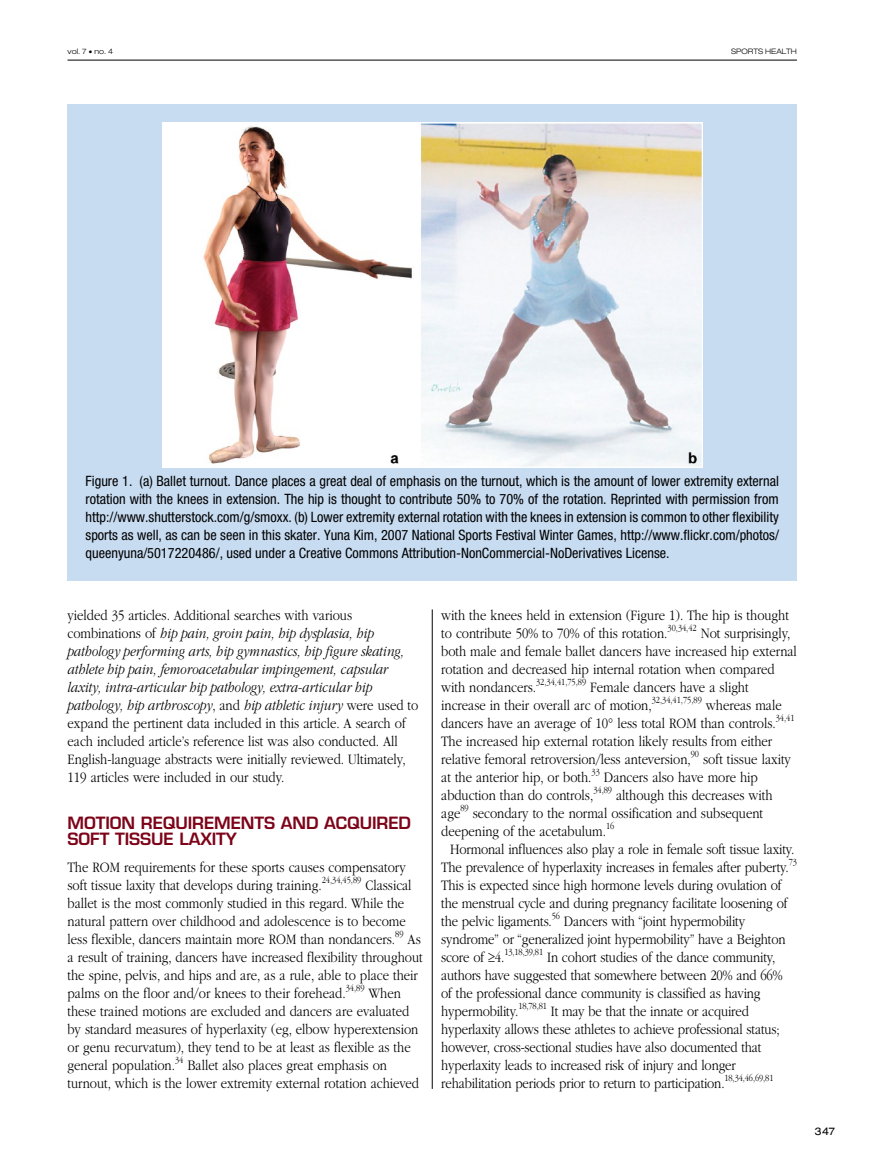
<style>
.page{position:relative;width:878px;height:1175px;background:#fff}
.page>*{position:absolute;margin:0;border:0;box-sizing:border-box;transform-origin:0 0}
.t1{font:600 16.5px/16.5px "Eurostile";letter-spacing:-.005em;color:#7d0318}
.t2{font:300 15px/18px "ITC Garamond Std";color:#000;scale:.85 1}
.t3{font:condensed 14.25px/18px "Helvetica Neue LT Std";color:#000;text-align:justify}
.t4{font:expanded 10.5px "Helvetica Neue LT Std";color:#000}
.t5{font:300 9.75px "ITC Garamond Std";color:#000;scale:.85 1}
.t6{font:300 expanded 7.5px "Helvetica Neue LT Std";color:#000}
.s1{font-style:italic}
</style>
<div class="page">
<hr style="left:68px;top:60px;width:728px;height:1px;background:#000">
<hr style="left:432px;top:609px;width:1px;height:479px;background:#000">
<div style="left:68px;top:104px;width:728px;height:476px;background:#c7dbf1"></div>
<img style="left:162px;top:122px;width:540px;height:346px">
<p class="t6" style="left:68px;top:47px;width:47px">vol. 7 • no. 4</p>
<p class="t6" style="left:731px;top:47px;width:67px">SPORTS HEALTH</p>
<p class="t3" style="left:86px;top:471px;width:695px">Figure 1. (a) Ballet turnout. Dance places a great deal of emphasis on the turnout, which is the amount of lower extremity external rotation with the knees in extension. The hip is thought to contribute 50% to 70% of the rotation. Reprinted with permission from http://www.shutterstock.com/g/smoxx. (b) Lower extremity external rotation with the knees in extension is common to other flexibility sports as well, as can be seen in this skater. Yuna Kim, 2007 National Sports Festival Winter Games, http://www.flickr.com/photos/ queenyuna/5017220486/, used under a Creative Commons Attribution-NonCommercial-NoDerivatives License.</p>
<p class="t2" style="left:68px;top:606px;width:414px">yielded 35 articles. Additional searches with various combinations of <span class="s1">hip pain, groin pain, hip dysplasia, hip pathology performing arts, hip gymnastics, hip figure skating, athlete hip pain, femoroacetabular impingement, capsular laxity, intra-articular hip pathology, extra-articular hip pathology, hip arthroscopy</span>, and <span class="s1">hip athletic injury</span> were used to expand the pertinent data included in this article. A search of each included article’s reference list was also conducted. All English-language abstracts were initially reviewed. Ultimately, 119 articles were included in our study.</p>
<p class="t1" style="left:68px;top:814px;width:345px">MOTION REQUIREMENTS AND ACQUIRED<br>SOFT TISS UE LAXITY</p>
<p class="t2" style="left:68px;top:858px;width:399px">The ROM requirements for these sports causes compensatory soft tissue laxity that develops during training.</p>
<p class="t5" style="left:322px;top:875px;width:48px">24,34,45,89</p>
<p class="t2" style="left:67px;top:876px;width:406px;text-indent:298px">Classical ballet is the most commonly studied in this regard. While the natural pattern over childhood and adolescence is to become less flexible, dancers maintain more ROM than nondancers.</p>
<p class="t5" style="left:395px;top:929px;width:11px">89</p>
<p class="t2" style="left:67px;top:930px;width:419px;text-indent:340px">As a result of training, dancers have increased flexibility throughout the spine, pelvis, and hips and are, as a rule, able to place their palms on the floor and/or knees to their forehead.</p>
<p class="t5" style="left:346px;top:983px;width:24px">34,89</p>
<p class="t2" style="left:67px;top:984px;width:414px;text-indent:301px">When these trained motions are excluded and dancers are evaluated by standard measures of hyperlaxity (eg, elbow hyperextension or genu recurvatum), they tend to be at least as flexible as the general population.</p>
<p class="t5" style="left:175px;top:1055px;width:11px">34</p>
<p class="t2" style="left:67px;top:1056px;width:415px;text-indent:120px">Ballet also places great emphasis on turnout, which is the lower extremity external rotation achieved</p>
<p class="t2" style="left:441px;top:606px;width:410px">with the knees held in extension (Figure 1). The hip is thought to contribute 50% to 70% of this rotation.</p>
<p class="t5" style="left:667px;top:623px;width:36px">30,34,42</p>
<p class="t2" style="left:441px;top:624px;width:420px;text-indent:259px">Not surprisingly, both male and female ballet dancers have increased hip external rotation and decreased hip internal rotation when compared with nondancers.</p>
<p class="t5" style="left:536px;top:677px;width:60px">32,34,41,75,89</p>
<p class="t2" style="left:441px;top:678px;width:363px;text-indent:149px">Female dancers have a slight increase in their overall arc of motion,</p>
<p class="t5" style="left:651px;top:695px;width:60px">32,34,41,75,89</p>
<p class="t2" style="left:441px;top:696px;width:402px;text-indent:265px">whereas male dancers have an average of 10° less total ROM than controls.</p>
<p class="t5" style="left:775px;top:713px;width:24px">34,41</p>
<p class="t2" style="left:441px;top:732px;width:391px">The increased hip external rotation likely results from either relative femoral retroversion/less anteversion,</p>
<p class="t5" style="left:690px;top:749px;width:11px">90</p>
<p class="t2" style="left:703px;top:750px;width:105px">soft tissue laxity</p>
<p class="t2" style="left:441px;top:768px;width:178px">at the anterior hip, or both.</p>
<p class="t5" style="left:591px;top:767px;width:11px">33</p>
<p class="t2" style="left:604px;top:768px;width:183px">Dancers also have more hip</p>
<p class="t2" style="left:441px;top:786px;width:180px">abduction than do controls,</p>
<p class="t5" style="left:593px;top:785px;width:24px">34,89</p>
<p class="t2" style="left:616px;top:786px;width:185px">although this decreases with</p>
<p class="t2" style="left:441px;top:804px;width:24px">age</p>
<p class="t5" style="left:460px;top:803px;width:11px">89</p>
<p class="t2" style="left:441px;top:804px;width:380px;text-indent:31px">secondary to the normal ossification and subsequent deepening of the acetabulum.</p>
<p class="t5" style="left:606px;top:821px;width:11px">16</p>
<p class="t2" style="left:441px;top:840px;width:417px;text-indent:9px">Hormonal influences also play a role in female soft tissue laxity.<br>The prevalence of hyperlaxity increases in females after puberty.</p>
<p class="t5" style="left:788px;top:857px;width:11px">73</p>
<p class="t2" style="left:441px;top:876px;width:409px">This is expected since high hormone levels during ovulation of the menstrual cycle and during pregnancy facilitate loosening of the pelvic ligaments.</p>
<p class="t5" style="left:552px;top:911px;width:11px">56</p>
<p class="t2" style="left:441px;top:912px;width:406px;text-indent:123px">Dancers with “joint hypermobility syndrome” or “generalized joint hypermobility” have a Beighton score of ≥4.</p>
<p class="t5" style="left:504px;top:947px;width:47px">13,18,39,81</p>
<p class="t2" style="left:441px;top:948px;width:403px;text-indent:106px">In cohort studies of the dance community, authors have suggested that somewhere between 20% and 66% of the professional dance community is classified as having hypermobility.</p>
<p class="t5" style="left:518px;top:1001px;width:35px">18,78,81</p>
<p class="t2" style="left:441px;top:1002px;width:400px;text-indent:110px">It may be that the innate or acquired hyperlaxity allows these athletes to achieve professional status; however, cross-sectional studies have also documented that hyperlaxity leads to increased risk of injury and longer rehabilitation periods prior to return to participation.<sup>18,34,46,69,81</sup></p>
<p class="t4" style="left:814px;top:1125px;width:22px">347</p>
</div>
